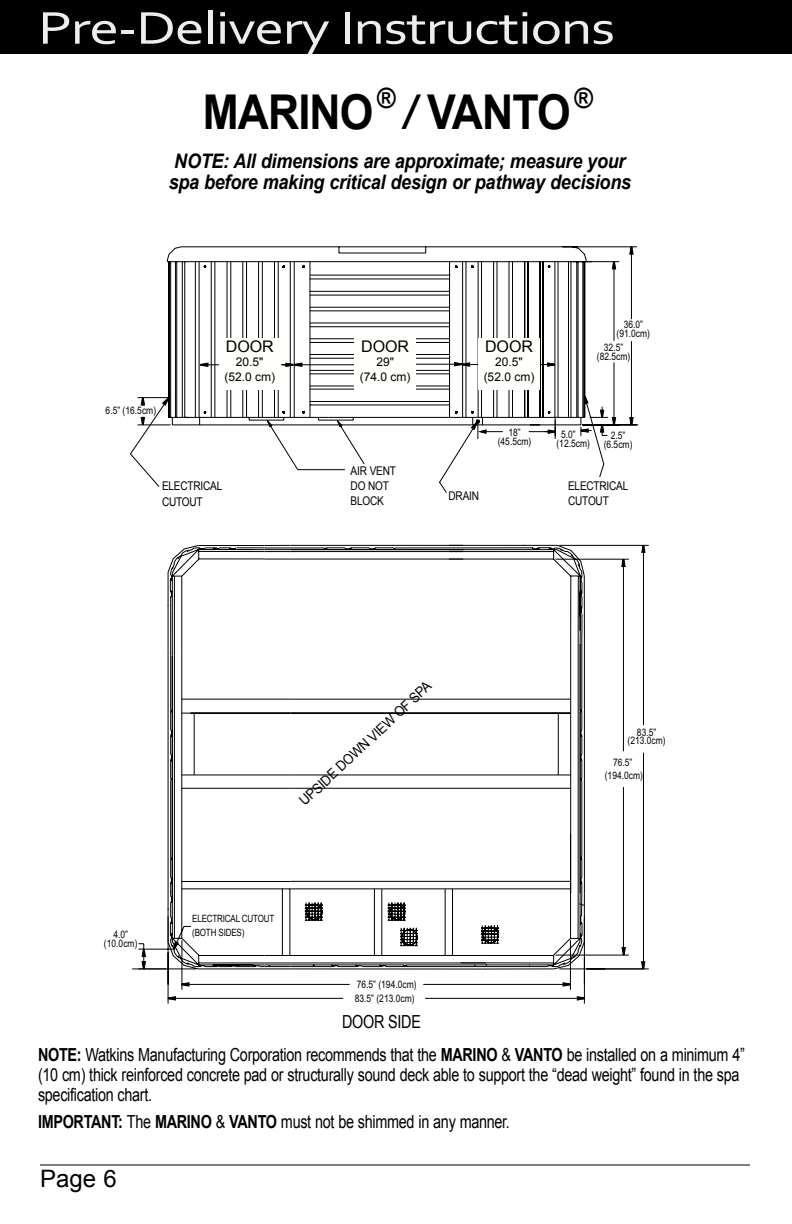
<style>
.page{position:relative;width:792px;height:1224px;background:#fff}
.page>*{position:absolute;margin:0;border:0;box-sizing:border-box;transform-origin:0 0}
.t1{font:48px "Corbel";letter-spacing:-.025em;color:#eceded;scale:1.25 1}
.t2{font:700 48px "Arial";letter-spacing:-.02em;color:#000;scale:.9 1}
.t3{font:24px "Arial";color:#000}
.t4{font:italic 700 20px/21.2px "Arial";letter-spacing:-.015em;color:#000;scale:.9 1}
.t5{font:18px/20px "Arial";letter-spacing:-.02em;color:#000;scale:.8 1}
.t6{font:16px "Arial";color:#000}
.t7{font:14px "Arial";color:#000;scale:.92 1}
.t8{font:12px/15.2px "Arial";letter-spacing:-.02em;color:#000;scale:.84 1}
.t9{font:12px/14.4px "Arial";letter-spacing:-.02em;color:#000;text-align:center}
.t10{font:10.4px/9px "Arial Narrow";color:#000;text-align:center}
.t11{font:10px/13.2px "Arial";letter-spacing:-.02em;color:#000;scale:.8 1}
.s1{font-style:italic}
.s2{font-weight:700}
</style>
<div class="page">
<hr style="left:40px;top:1164px;width:710px;height:1px;background:#000">
<div style="left:0;top:0;width:792px;height:54px;background:#000"></div>
<svg style="left:142px;top:261px;width:502px;height:738px"></svg>
<svg style="left:265px;top:417px;width:1px;height:54px"></svg>
<svg style="left:266px;top:397px;width:322px;height:550px"></svg>
<svg style="left:628px;top:246px;width:7px;height:10px"></svg>
<svg style="left:140px;top:387px;width:6px;height:20px"></svg>
<svg style="left:140px;top:416px;width:6px;height:20px"></svg>
<svg style="left:161px;top:389px;width:14px;height:18px"></svg>
<svg style="left:620px;top:553px;width:7px;height:15px"></svg>
<svg style="left:282px;top:261px;width:363px;height:292px"></svg>
<svg style="left:190px;top:361px;width:114px;height:7px"></svg>
<hr style="left:468px;top:364px;width:35px;height:1px;background:#000">
<svg style="left:451px;top:361px;width:22px;height:7px"></svg>
<svg style="left:540px;top:361px;width:26px;height:7px"></svg>
<svg style="left:438px;top:413px;width:152px;height:81px"></svg>
<div style="left:568px;top:477px;width:98px;height:34px;background:#fff"></div>
<div style="left:219px;top:338px;width:62px;height:52px;background:#fffffc"></div>
<div style="left:354px;top:338px;width:62px;height:52px;background:#fffffc"></div>
<div style="left:478px;top:338px;width:62px;height:52px;background:#fffffc"></div>
<h1 class="t1" style="left:38px;top:-2px;width:463px">Pre-Delivery Instructions</h1>
<h1 class="t2" style="left:203px;top:81px;width:435px">MARINO <sup>®</sup> <span class="s1">/</span> VANTO <sup>®</sup></h1>
<p class="t4" style="left:169px;top:151px;width:515px">NOTE: All dimensions are approximate; measure your spa before making critical design or pathway decisions</p>
<p class="t10" style="left:106px;top:405px;width:52px">6.5” (16.5cm)</p>
<p class="t6" style="left:226px;top:336px;width:49px">DOOR</p>
<p class="t9" style="left:224px;top:355px;width:52px">20.5" (52.0 cm)</p>
<p class="t6" style="left:361px;top:336px;width:49px">DOOR</p>
<p class="t9" style="left:360px;top:355px;width:52px">29"<br>(74.0 cm)</p>
<p class="t6" style="left:485px;top:336px;width:49px">DOOR</p>
<p class="t9" style="left:484px;top:355px;width:52px">20.5" (52.0 cm)</p>
<p class="t10" style="left:498px;top:427px;width:35px">18” (45.5cm)</p>
<p class="t10" style="left:617px;top:320px;width:35px">36.0” (91.0cm)</p>
<p class="t10" style="left:597px;top:342px;width:35px">32.5” (82.5cm)</p>
<p class="t10" style="left:556px;top:429px;width:35px;text-align:left;text-indent:5px">5.0” (12.5cm)</p>
<p class="t10" style="left:604px;top:430px;width:30px">2.5” (6.5cm)</p>
<p class="t8" style="left:351px;top:463px;width:55px">AIR VENT<br>DO NOT<br>BLOCK</p>
<p class="t8" style="left:162px;top:479px;width:73px">ELECTRICAL<br>CUTOUT</p>
<p class="t8" style="left:568px;top:478px;width:73px">ELECTRICAL<br>CUTOUT</p>
<p class="t8" style="left:449px;top:488px;width:38px">DRAIN</p>
<p class="t10" style="left:104px;top:929px;width:35px">4.0” (10.0cm)</p>
<p class="t7" style="left:295px;top:796px;width:191px;rotate:-43deg">UPSIDE DOWN VIEW OF SPA</p>
<p class="t11" style="left:192px;top:912px;width:104px">ELECTRICAL CUTOUT (BOTH SIDES)</p>
<p class="t10" style="left:355px;top:977px;width:63px;line-height:13.6px;text-align:left">76.5” (194.0cm)<br>83.5” (213.0cm)</p>
<p class="t5" style="left:342px;top:1012px;width:100px">DOOR SIDE</p>
<p class="t10" style="left:628px;top:727px;width:40px">83.5” (213.0cm)</p>
<p class="t10" style="left:605px;top:756px;width:40px;line-height:12.4px">76.5” (194.0cm)</p>
<p class="t5" style="left:38px;top:1045px;width:885px"><span class="s2">NOTE:</span> Watkins Manufacturing Corporation recommends that the <span class="s2">MARINO</span> &amp; <span class="s2">VANTO</span> be installed on a minimum 4” (10 cm) thick reinforced concrete pad or structurally sound deck able to support the “dead weight” found in the spa specification chart.</p>
<p class="t5" style="left:38px;top:1112px;width:591px"><span class="s2">IMPORTANT:</span> The <span class="s2">MARINO</span> &amp; <span class="s2">VANTO</span> must not be shimmed in any manner.</p>
<h2 class="t3" style="left:40px;top:1163px;width:78px">Page 6</h2>
</div>
